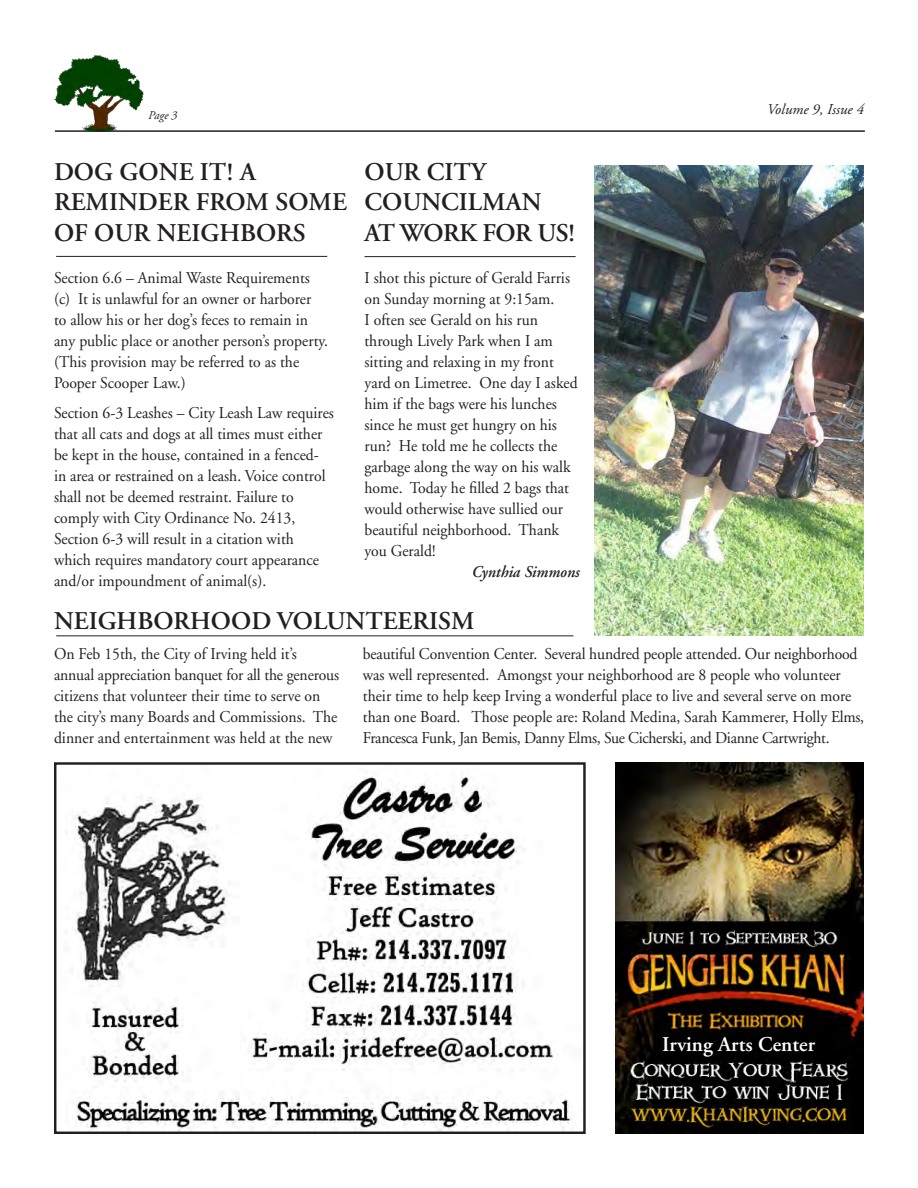
<style>
.page{position:relative;width:918px;height:1188px;background:#fff}
.page>*{position:absolute;margin:0;border:0;box-sizing:border-box;transform-origin:0 0}
.t1{font:600 25.5px/30.6px "Adobe Garamond";color:#231f20}
.t2{font:600 21px "Adobe Garamond";color:#fff}
.t3{font:16.5px/21px "Adobe Garamond";color:#231f20;scale:.95 1}
.t4{font:italic 600 16.5px "Adobe Garamond";color:#231f20;scale:.95 1}
.t5{font:italic 15px "Adobe Garamond";color:#231f20}
.t6{font:italic 12px "Adobe Garamond";color:#231f20}
</style>
<div class="page">
<img style="left:75px;top:776px;width:498px;height:355px">
<div style="left:54px;top:762px;width:532px;height:372px;border:2px solid #231f20"></div>
<img style="left:54px;top:55px;width:90px;height:76px">
<hr style="left:55px;top:130px;width:810px;height:2px;background:#231f20">
<hr style="left:56px;top:256px;width:271px;height:1px;background:#231f20">
<hr style="left:364px;top:256px;width:212px;height:1px;background:#231f20">
<img style="left:594px;top:165px;width:270px;height:470px">
<hr style="left:56px;top:635px;width:517px;height:1px;background:#231f20">
<img style="left:616px;top:763px;width:248px;height:371px">
<p class="t6" style="left:148px;top:109px;width:31px">Page 3</p>
<p class="t1" style="left:54px;top:157px;width:294px">DOG GONE IT! A<br>REMINDER FROM SOME<br>OF OUR NEIGHBORS</p>
<p class="t1" style="left:364px;top:157px;width:212px">OUR CITY<br>COUNCILMAN<br>AT WORK FOR US!</p>
<p class="t3" style="left:54px;top:268px;width:290px">Section 6.6 – Animal Waste Requirements (c) It is unlawful for an owner or harborer<br>to allow his or her dog’s feces to remain in any public place or another person’s property. (This provision may be referred to as the Pooper Scooper Law.)</p>
<p class="t3" style="left:54px;top:403px;width:296px">Section 6-3 Leashes – City Leash Law requires that all cats and dogs at all times must either be kept in the house, contained in a fenced&shy;in area or restrained on a leash. Voice control shall not be deemed restraint. Failure to comply with City Ordinance No. 2413, Section 6-3 will result in a citation with which requires mandatory court appearance and/or impoundment of animal(s).</p>
<p class="t3" style="left:365px;top:267px;width:226px">I shot this picture of Gerald Farris on Sunday morning at 9:15am.<br>I often see Gerald on his run through Lively Park when I am sitting and relaxing in my front yard on Limetree. One day I asked him if the bags were his lunches since he must get hungry on his run? He told me he collects the garbage along the way on his walk home. Today he filled 2 bags that would otherwise have sullied our beautiful neighborhood. Thank you Gerald!</p>
<p class="t4" style="left:471px;top:562px;width:115px">Cynthia Simmons</p>
<p class="t1" style="left:54px;top:606px;width:422px">NEIGHBORHOOD VOLUNTEERISM</p>
<p class="t5" style="left:767px;top:102px;width:98px">Volume 9, Issue 4</p>
<p class="t3" style="left:54px;top:644px;width:302px">On Feb 15th, the City of Irving held it’s annual appreciation banquet for all the generous citizens that volunteer their time to serve on the city’s many Boards and Commissions. The dinner and entertainment was held at the new</p>
<p class="t3" style="left:363px;top:644px;width:529px">beautiful Convention Center. Several hundred people attended. Our neighborhood was well represented. Amongst your neighborhood are 8 people who volunteer their time to help keep Irving a wonderful place to live and several serve on more than one Board. Those people are: Roland Medina, Sarah Kammerer, Holly Elms, Francesca Funk, Jan Bemis, Danny Elms, Sue Cicherski, and Dianne Cartwright.</p>
<p class="t2" style="left:662px;top:1033px;width:154px">Irving Arts Center</p>
</div>
